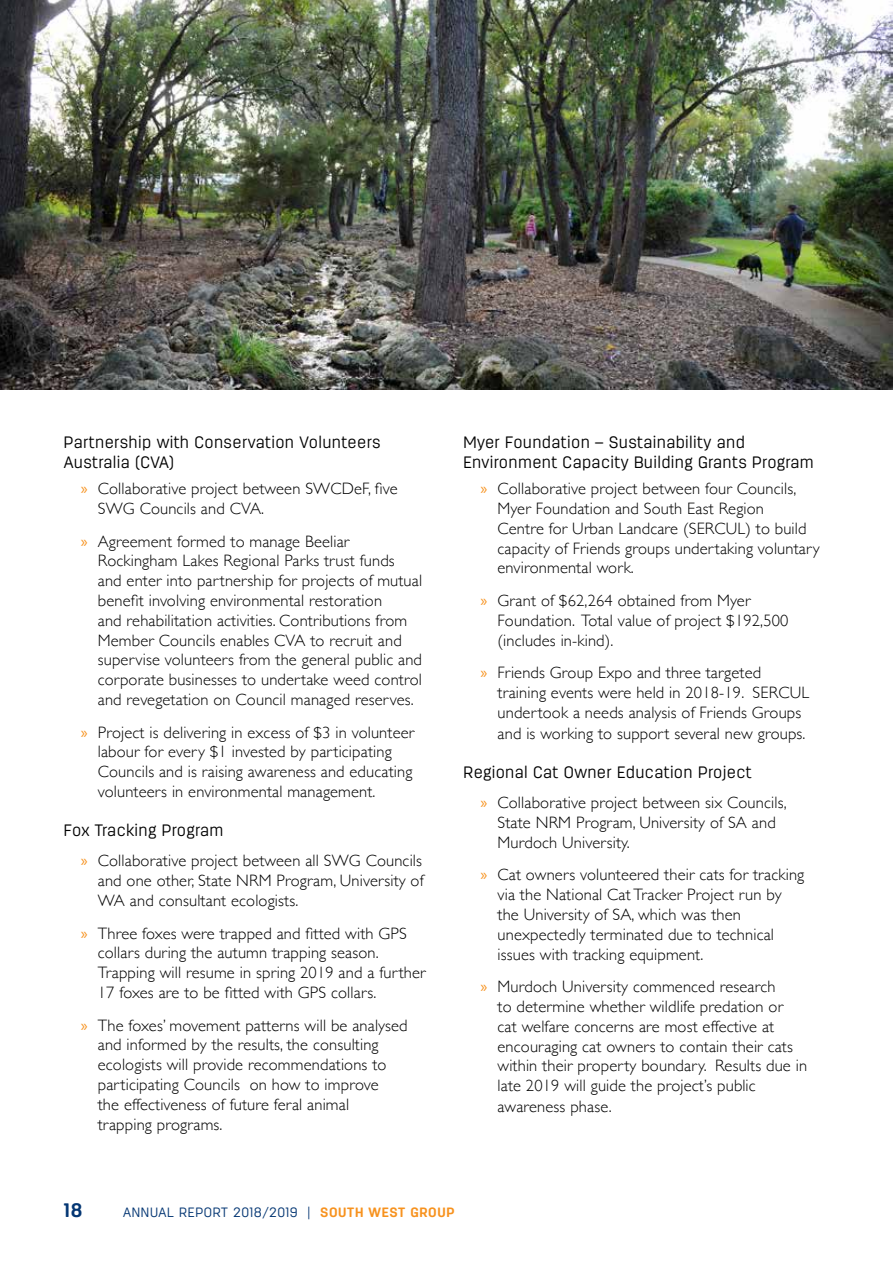
<style>
.page{position:relative;width:893px;height:1263px;background:#fff}
.page>*{position:absolute;margin:0;border:0;box-sizing:border-box;transform-origin:0 0}
.t1{font:700 19.5px "Antartida RD Ess";color:#043673}
.t2{font:300 16.5px/19.8px "Gill Sans";letter-spacing:.01em;color:#000}
.t3{font:300 16.5px/19.8px "Antartida RD Ess";letter-spacing:.02em;color:#000}
.t4{font:300 13.5px "Antartida RD Ess";letter-spacing:.05em;color:#043673}
.s1{font-family:"Myriad Pro";font-weight:400;color:#f7921e}
.s2{font-weight:700;color:#f7921e}
</style>
<div class="page">
<svg style="left:892px;top:174px;width:1px;height:216px"></svg>
<img style="left:0;top:0;width:892px;height:389px">
<p class="t3" style="left:64px;top:432px;width:318px">Partnership with Conservation Volunteers<br>Australia (CVA)</p>
<p class="t2" style="left:98px;top:478px;width:301px;text-indent:-17px"><span class="s1">»</span> Collaborative project between SWCDeF, five<br>SWG Councils and CVA.</p>
<p class="t2" style="left:98px;top:530px;width:326px;text-indent:-17px"><span class="s1">»</span> Agreement formed to manage Beeliar Rockingham Lakes Regional Parks trust funds and enter into partnership for projects of mutual benefit involving environmental restoration<br>and rehabilitation activities. Contributions from Member Councils enables CVA to recruit and supervise volunteers from the general public and corporate businesses to undertake weed control and revegetation on Council managed reserves.</p>
<p class="t2" style="left:98px;top:721px;width:318px;text-indent:-17px"><span class="s1">»</span> Project is delivering in excess of $3 in volunteer labour for every $1 invested by participating Councils and is raising awareness and educating volunteers in environmental management.</p>
<p class="t3" style="left:64px;top:820px;width:161px">Fox Tracking Program</p>
<p class="t2" style="left:98px;top:850px;width:327px;text-align:justify;text-indent:-17px"><span class="s1">»</span> Collaborative project between all SWG Councils and one other, State NRM Program, University of WA and consultant ecologists.</p>
<p class="t2" style="left:98px;top:922px;width:329px;text-indent:-17px"><span class="s1">»</span> Three foxes were trapped and fitted with GPS collars during the autumn trapping season.<br>Trapping will resume in spring 2019 and a further 17 foxes are to be fitted with GPS collars.</p>
<p class="t2" style="left:98px;top:1014px;width:311px;text-indent:-17px"><span class="s1">»</span> The foxes’ movement patterns will be analysed and informed by the results, the consulting ecologists will provide recommendations to participating Councils on how to improve<br>the effectiveness of future feral animal<br>trapping programs.</p>
<p class="t3" style="left:463px;top:432px;width:352px">Myer Foundation – Sustainability and<br>Environment Capacity Building Grants Program</p>
<p class="t2" style="left:497px;top:478px;width:324px;text-indent:-17px"><span class="s1">»</span> Collaborative project between four Councils, Myer Foundation and South East Region<br>Centre for Urban Landcare (SERCUL) to build capacity of Friends groups undertaking voluntary environmental work.</p>
<p class="t2" style="left:497px;top:590px;width:292px;text-indent:-17px"><span class="s1">»</span> Grant of $62,264 obtained from Myer<br>Foundation. Total value of project $192,500 (includes in-kind).</p>
<p class="t2" style="left:497px;top:662px;width:313px;line-height:20.2px;text-indent:-17px"><span class="s1">»</span> Friends Group Expo and three targeted training events were held in 2018-19. SERCUL undertook a needs analysis of Friends Groups and is working to support several new groups.</p>
<p class="t3" style="left:463px;top:762px;width:290px">Regional Cat Owner Education Project</p>
<p class="t2" style="left:497px;top:792px;width:291px;text-indent:-17px"><span class="s1">»</span> Collaborative project between six Councils,<br>State NRM Program, University of SA and<br>Murdoch University.</p>
<p class="t2" style="left:497px;top:864px;width:308px;text-indent:-17px"><span class="s1">»</span> Cat owners volunteered their cats for tracking via the National Cat Tracker Project run by the University of SA, which was then unexpectedly terminated due to technical issues with tracking equipment.</p>
<p class="t2" style="left:497px;top:976px;width:311px;text-indent:-17px"><span class="s1">»</span> Murdoch University commenced research<br>to determine whether wildlife predation or<br>cat welfare concerns are most effective at encouraging cat owners to contain their cats within their property boundary. Results due in late 2019 will guide the project’s public awareness phase.</p>
<p class="t1" style="left:64px;top:1200px;width:20px">18</p>
<p class="t4" style="left:123px;top:1205px;width:333px">ANNUAL REPORT 2018/2019 | <span class="s2">SOUTH WEST GROUP</span></p>
</div>
